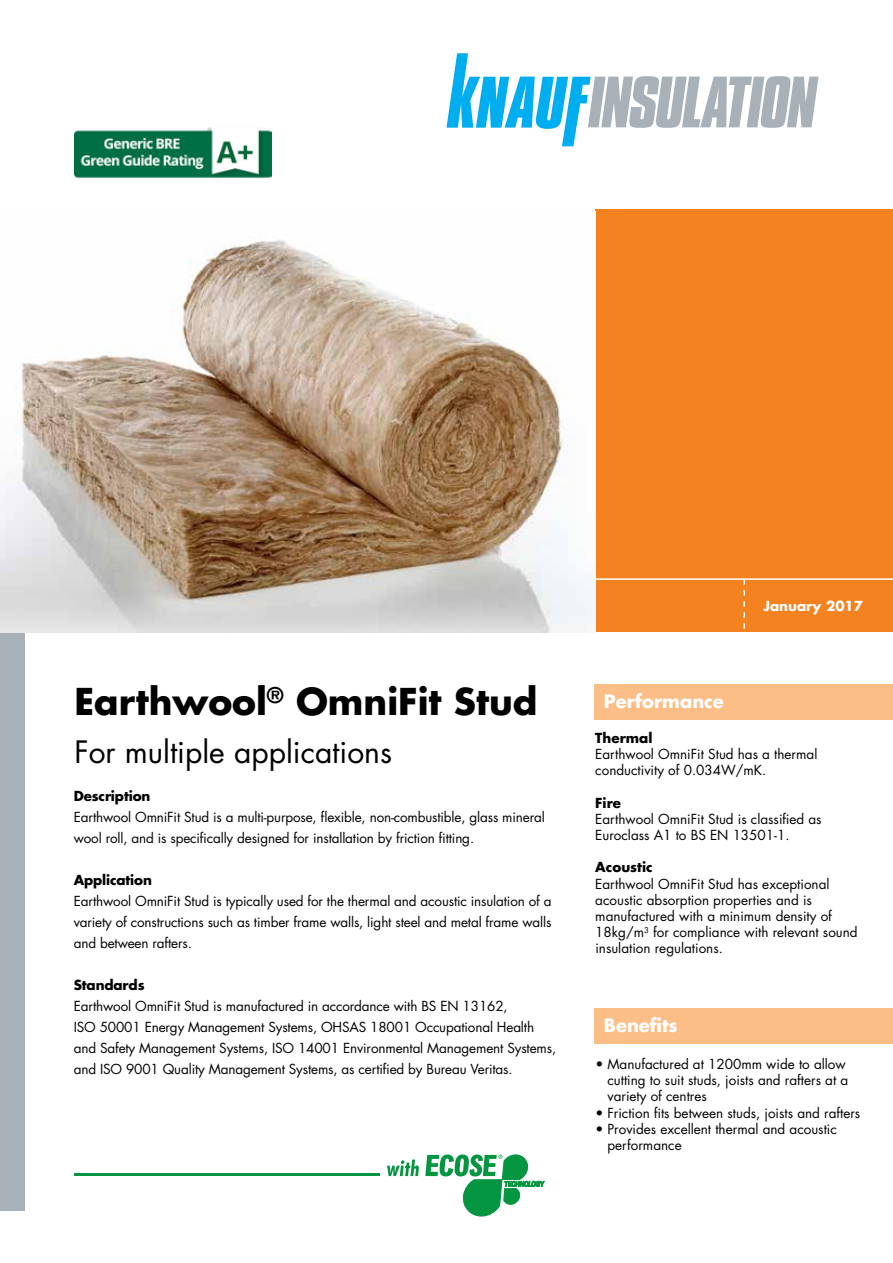
<style>
.page{position:relative;width:893px;height:1263px;background:#fff}
.page>*{position:absolute;margin:0;border:0;box-sizing:border-box;transform-origin:0 0}
.t1{font:700 36px "Futura Std";color:#000}
.t2{font:30px "Futura Std";color:#000}
.t3{font:700 18px "Futura Std";color:#fff}
.t4{font:13.5px/16.2px "Futura Std";color:#000}
.t5{font:700 13.5px "Futura Std";letter-spacing:-.01em;color:#000}
.t6{font:700 13.5px "Futura Std";color:#fff}
</style>
<div class="page">
<div style="left:595px;top:209px;width:298px;height:423px;background:#f58220"></div>
<svg style="left:446px;top:53px;width:373px;height:93px"></svg>
<div style="left:0;top:612px;width:25px;height:598px;background:#a7b1b7"></div>
<hr style="left:595px;top:578px;width:298px;height:2px;background:#fff">
<svg style="left:743px;top:579px;width:2px;height:50px"></svg>
<div style="left:594px;top:685px;width:299px;height:35px;background:#fcbe87"></div>
<div style="left:594px;top:1008px;width:299px;height:35px;background:#fcbe87"></div>
<img style="left:0;top:239px;width:595px;height:393px">
<svg style="left:387px;top:1159px;width:32px;height:17px"></svg>
<hr style="left:74px;top:1173px;width:305px;height:3px;background:#03953f">
<svg style="left:425px;top:1154px;width:119px;height:62px"></svg>
<img style="left:74px;top:127px;width:197px;height:51px">
<h1 class="t1" style="left:74px;top:678px;width:464px">Earthwool<sup>®</sup> OmniFit Stud</h1>
<h2 class="t2" style="left:74px;top:733px;width:319px">For multiple applications</h2>
<p class="t5" style="left:74px;top:787px;width:78px">Description</p>
<p class="t4" style="left:74px;top:806px;width:473px;line-height:21px">Earthwool OmniFit Stud is a multi-purpose, flexible, non-combustible, glass mineral wool roll, and is specifically designed for installation by friction fitting.</p>
<p class="t5" style="left:74px;top:871px;width:80px">Application</p>
<p class="t4" style="left:74px;top:890px;width:479px;line-height:21px;text-align:justify">Earthwool OmniFit Stud is typically used for the thermal and acoustic insulation of a variety of constructions such as timber frame walls, light steel and metal frame walls and between rafters.</p>
<p class="t5" style="left:74px;top:976px;width:72px">Standards</p>
<p class="t4" style="left:74px;top:995px;width:484px;line-height:21px">Earthwool OmniFit Stud is manufactured in accordance with BS EN 13162,<br>ISO 50001 Energy Management Systems, OHSAS 18001 Occupational Health and Safety Management Systems, ISO 14001 Environmental Management Systems, and ISO 9001 Quality Management Systems, as certified by Bureau Veritas.</p>
<h3 class="t3" style="left:604px;top:690px;width:122px">Performance</h3>
<p class="t6" style="left:763px;top:597px;width:101px">January 2017</p>
<p class="t5" style="left:595px;top:729px;width:59px">Thermal</p>
<p class="t4" style="left:595px;top:746px;width:224px">Earthwool OmniFit Stud has a thermal conductivity of 0.034W/mK.</p>
<p class="t5" style="left:595px;top:793px;width:27px">Fire</p>
<p class="t4" style="left:595px;top:811px;width:228px">Earthwool OmniFit Stud is classified as<br>Euroclass A1 to BS EN 13501-1.</p>
<p class="t5" style="left:595px;top:858px;width:59px">Acoustic</p>
<p class="t4" style="left:595px;top:876px;width:264px">Earthwool OmniFit Stud has exceptional acoustic absorption properties and is manufactured with a minimum density of 18kg/m<sup>3</sup> for compliance with relevant sound insulation regulations.</p>
<h3 class="t3" style="left:604px;top:1013px;width:75px">Benefits</h3>
<p class="t4" style="left:607px;top:1056px;width:242px;text-indent:-12px">• Manufactured at 1200mm wide to allow cutting to suit studs, joists and rafters at a variety of centres</p>
<p class="t4" style="left:595px;top:1105px;width:267px">• Friction fits between studs, joists and rafters</p>
<p class="t4" style="left:607px;top:1121px;width:231px;text-indent:-12px">• Provides excellent thermal and acoustic performance</p>
</div>
